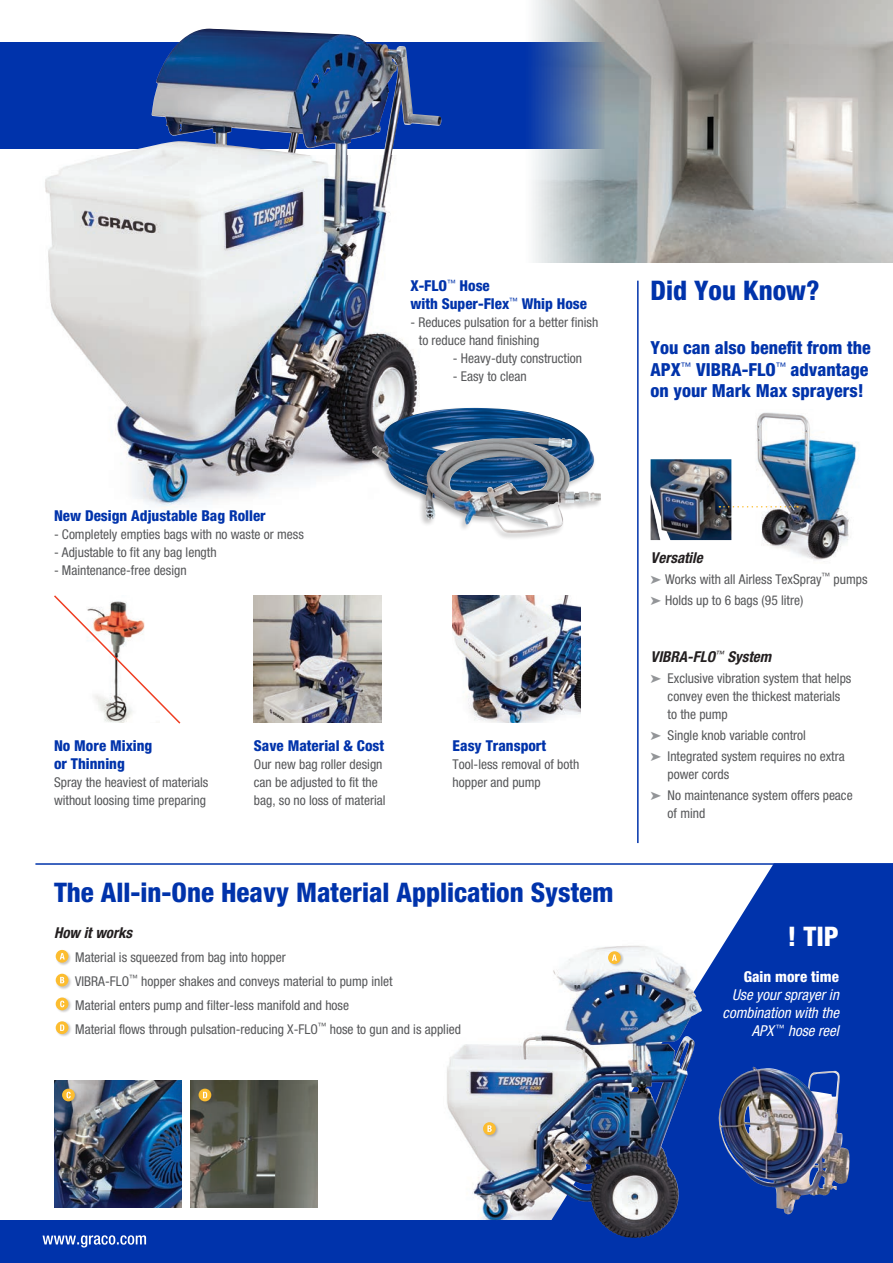
<style>
.page{position:relative;width:893px;height:1263px;background:#fff}
.page>*{position:absolute;margin:0;border:0;box-sizing:border-box;transform-origin:0 0}
.t1{font:800 condensed 27px "Helvetica Neue LT Std";color:#0033ab}
.t2{font:800 condensed 27px "Helvetica Neue LT Std";color:#fff}
.t3{font:800 condensed 18px/21.6px "Helvetica Neue LT Std";color:#0033ab}
.t4{font:800 condensed 15px/18px "Helvetica Neue LT Std";color:#0033ab}
.t5{font:italic condensed 15px/18px "Helvetica Neue LT Std";color:#fff;text-align:right}
.t6{font:italic 700 condensed 15px "Helvetica Neue LT Std";color:#231f20}
.t7{font:800 condensed 15px "Helvetica Neue LT Std";color:#fff}
.t8{font:condensed 13.5px/18px "Helvetica Neue LT Std";color:#57585a}
.s1{color:#939598}
</style>
<div class="page">
<div style="left:0;top:1220px;width:893px;height:43px;background:#0033ab"></div>
<svg style="left:553px;top:865px;width:340px;height:360px;fill:#0033ab"></svg>
<img style="left:448px;top:986px;width:185px;height:234px">
<svg style="left:0;top:43px;width:525px;height:106px;background:#16409b"></svg>
<img style="left:45px;top:29px;width:250px;height:126px">
<img style="left:45px;top:155px;width:375px;height:353px">
<img style="left:453px;top:595px;width:127px;height:128px">
<hr style="left:35px;top:863px;width:858px;height:2px;background:#0033ab">
<img style="left:190px;top:1080px;width:128px;height:128px">
<img style="left:54px;top:1080px;width:128px;height:128px">
<svg style="left:43px;top:1235px;width:103px;height:12px"></svg>
<img style="left:254px;top:595px;width:127px;height:128px">
<img style="left:525px;top:0;width:368px;height:262px">
<svg style="left:54px;top:595px;width:127px;height:129px"></svg>
<div style="left:365px;top:407px;width:231px;height:111px;background:#231f20;opacity:.25"></div>
<img style="left:372px;top:408px;width:222px;height:102px">
<div style="left:418px;top:437px;width:185px;height:104px;background:#231f20;opacity:.25"></div>
<img style="left:425px;top:437px;width:149px;height:96px">
<img style="left:747px;top:412px;width:112px;height:148px">
<img style="left:651px;top:459px;width:80px;height:81px">
<div style="left:607px;top:951px;width:17px;height:16px;background:#231f20;opacity:.25"></div>
<div style="left:608px;top:951px;width:13px;height:13px;background:#fcbd30;border-radius:50%"></div>
<svg style="left:612px;top:954px;width:5px;height:7px"></svg>
<div style="left:482px;top:1122px;width:17px;height:16px;background:#231f20;opacity:.25"></div>
<div style="left:483px;top:1122px;width:13px;height:13px;background:#fcbd30;border-radius:50%"></div>
<svg style="left:487px;top:1125px;width:5px;height:7px"></svg>
<div style="left:62px;top:1088px;width:16px;height:16px;background:#231f20;opacity:.25"></div>
<svg style="left:62px;top:1089px;width:13px;height:12px"></svg>
<svg style="left:66px;top:1092px;width:5px;height:6px"></svg>
<div style="left:55px;top:950px;width:17px;height:16px;background:#231f20;opacity:.25"></div>
<div style="left:56px;top:950px;width:12px;height:13px;background:#fcbd30;border-radius:50%"></div>
<svg style="left:60px;top:953px;width:5px;height:6px"></svg>
<div style="left:55px;top:973px;width:17px;height:17px;background:#231f20;opacity:.25"></div>
<svg style="left:56px;top:974px;width:12px;height:12px"></svg>
<svg style="left:60px;top:977px;width:4px;height:6px"></svg>
<div style="left:55px;top:997px;width:17px;height:16px;background:#231f20;opacity:.25"></div>
<svg style="left:56px;top:997px;width:12px;height:13px"></svg>
<svg style="left:60px;top:1001px;width:4px;height:6px"></svg>
<div style="left:55px;top:1021px;width:17px;height:16px;background:#231f20;opacity:.25"></div>
<div style="left:56px;top:1021px;width:12px;height:13px;background:#fcbd30;border-radius:50%"></div>
<svg style="left:60px;top:1024px;width:4px;height:7px"></svg>
<div style="left:198px;top:1088px;width:17px;height:17px;background:#231f20;opacity:.25"></div>
<div style="left:199px;top:1089px;width:12px;height:12px;background:#fcbd30;border-radius:50%"></div>
<svg style="left:203px;top:1092px;width:4px;height:6px"></svg>
<img style="left:715px;top:1067px;width:135px;height:149px">
<hr style="left:637px;top:281px;width:2px;height:562px;background:#0033ab">
<svg style="left:719px;top:506px;width:79px;height:1px"></svg>
<p class="t4" style="left:410px;top:277px;width:178px">X-FLO<sup>™</sup> Hose<br>with Super-Flex<sup>™</sup> Whip Hose</p>
<p class="t8" style="left:419px;top:313px;width:181px;text-indent:-9px">- Reduces pulsation for a better finish to reduce hand finishing</p>
<p class="t8" style="left:453px;top:349px;width:131px">- Heavy-duty construction</p>
<p class="t8" style="left:453px;top:367px;width:75px">- Easy to clean</p>
<h1 class="t1" style="left:651px;top:274px;width:171px">Did You Know?</h1>
<h2 class="t3" style="left:651px;top:336px;width:222px">You can also benefit from the<br>APX<sup>™</sup> VIBRA-FLO<sup>™</sup> advantage on your Mark Max sprayers!</h2>
<p class="t4" style="left:54px;top:506px;width:213px">New Design Adjustable Bag Roller</p>
<p class="t8" style="left:54px;top:525px;width:251px">- Completely empties bags with no waste or mess</p>
<p class="t8" style="left:54px;top:543px;width:164px">- Adjustable to fit any bag length</p>
<p class="t8" style="left:54px;top:561px;width:134px">- Maintenance-free design</p>
<p class="t4" style="left:54px;top:736px;width:100px">No More Mixing or Thinning</p>
<p class="t8" style="left:54px;top:773px;width:156px">Spray the heaviest of materials without loosing time preparing</p>
<p class="t4" style="left:254px;top:736px;width:132px">Save Material &amp; Cost</p>
<p class="t8" style="left:254px;top:755px;width:133px">Our new bag roller design can be adjusted to fit the bag, so no loss of material</p>
<p class="t4" style="left:453px;top:736px;width:95px">Easy Transport</p>
<p class="t8" style="left:453px;top:755px;width:128px">Tool-less removal of both hopper and pump</p>
<h1 class="t1" style="left:54px;top:875px;width:561px">The All-in-One Heavy Material Application System</h1>
<p class="t6" style="left:54px;top:923px;width:80px">How it works</p>
<p class="t8" style="left:75px;top:945px;width:387px;line-height:24px">Material is squeezed from bag into hopper<br>VIBRA-FLO<sup>™</sup> hopper shakes and conveys material to pump inlet<br>Material enters pump and filter-less manifold and hose<br>Material flows through pulsation-reducing X-FLO<sup>™</sup> hose to gun and is applied</p>
<p class="t6" style="left:651px;top:548px;width:54px">Versatile</p>
<p class="t8" style="left:651px;top:568px;width:218px;line-height:21px"><span class="s1">➤</span> Works with all Airless TexSpray<sup>™</sup> pumps <span class="s1">➤</span> Holds up to 6 bags (95 litre)</p>
<p class="t6" style="left:651px;top:647px;width:122px">VIBRA-FLO<sup>™</sup> System</p>
<p class="t8" style="left:668px;top:669px;width:185px;text-indent:-17px"><span class="s1">➤</span> Exclusive vibration system that helps convey even the thickest materials to the pump</p>
<p class="t8" style="left:651px;top:724px;width:196px;line-height:21px"><span class="s1">➤</span> Single knob variable control<br><span class="s1">➤</span> Integrated system requires no extra</p>
<p class="t8" style="left:651px;top:763px;width:204px;line-height:21px;text-indent:17px">power cords<br><span class="s1">➤</span> No maintenance system offers peace</p>
<p class="t8" style="left:668px;top:804px;width:39px">of mind</p>
<h1 class="t2" style="left:787px;top:920px;width:53px">! TIP</h1>
<p class="t7" style="left:744px;top:968px;width:97px">Gain more time</p>
<p class="t5" style="left:723px;top:986px;width:118px">Use your sprayer in combination with the<br>APX <sup>™</sup> hose reel</p>
</div>
